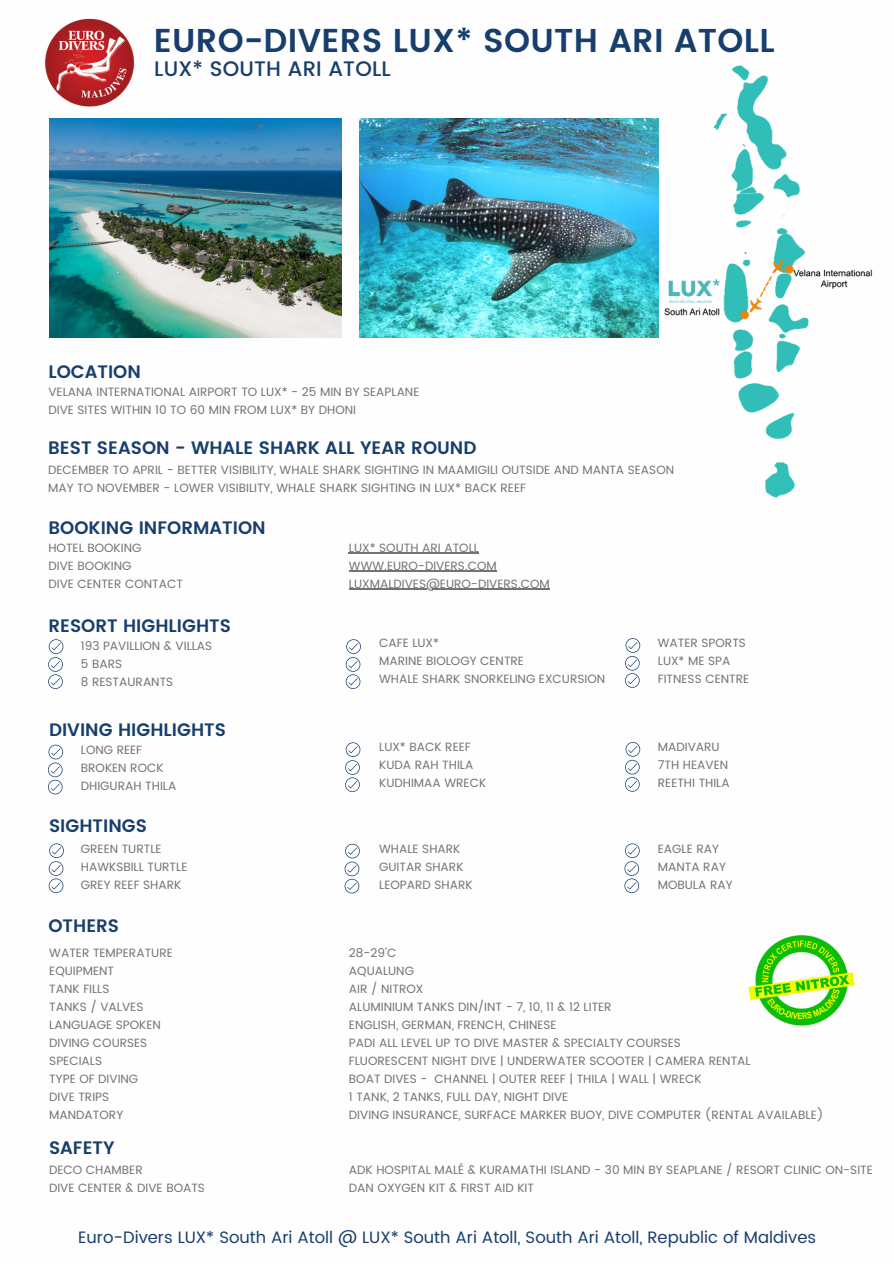
<style>
.page{position:relative;width:894px;height:1264px;background:#fff}
.page>*{position:absolute;margin:0;border:0;box-sizing:border-box;transform-origin:0 0}
.t1{font:600 33px "Poppins";letter-spacing:.01em;color:#173e6c}
.t2{font:500 21px "Poppins";letter-spacing:.01em;color:#173e6c}
.t3{font:600 18px "Poppins";color:#173e6c}
.t4{font:16.5px "Poppins";color:#173e6c}
.t5{font:12px/18px "Poppins";color:#737373}
</style>
<div class="page">
<img style="left:45px;top:19px;width:90px;height:88px">
<svg style="left:48px;top:639px;width:15px;height:50px"></svg>
<svg style="left:345px;top:639px;width:16px;height:50px"></svg>
<svg style="left:625px;top:638px;width:15px;height:49px"></svg>
<svg style="left:48px;top:744px;width:15px;height:50px"></svg>
<svg style="left:345px;top:742px;width:15px;height:50px"></svg>
<svg style="left:625px;top:742px;width:15px;height:49px"></svg>
<svg style="left:49px;top:843px;width:15px;height:50px"></svg>
<svg style="left:344px;top:843px;width:16px;height:50px"></svg>
<svg style="left:624px;top:843px;width:15px;height:50px"></svg>
<img style="left:652px;top:65px;width:221px;height:433px">
<img style="left:49px;top:119px;width:292px;height:218px">
<img style="left:359px;top:119px;width:299px;height:218px">
<hr style="left:349px;top:552px;width:130px;height:1px;background:#737373">
<hr style="left:349px;top:570px;width:147px;height:1px;background:#737373">
<hr style="left:349px;top:588px;width:200px;height:1px;background:#737373">
<img style="left:748px;top:935px;width:107px;height:91px">
<h1 class="t1" style="left:154px;top:22px;width:622px">EURO-DIVERS LUX* SOUTH ARI ATOLL</h1>
<h2 class="t2" style="left:154px;top:57px;width:238px">LUX* SOUTH ARI ATOLL</h2>
<h3 class="t3" style="left:48px;top:361px;width:94px">LOCATION</h3>
<p class="t5" style="left:48px;top:382px;width:372px">VELANA INTERNATIONAL AIRPORT TO LUX* - 25 MIN BY SEAPLANE<br>DIVE SITES WITHIN 10 TO 60 MIN FROM LUX* BY DHONI</p>
<h3 class="t3" style="left:48px;top:437px;width:429px">BEST SEASON - WHALE SHARK ALL YEAR ROUND</h3>
<p class="t5" style="left:48px;top:461px;width:627px">DECEMBER TO APRIL - BETTER VISIBILITY, WHALE SHARK SIGHTING IN MAAMIGILI OUTSIDE AND MANTA SEASON<br>MAY TO NOVEMBER - LOWER VISIBILITY, WHALE SHARK SIGHTING IN LUX* BACK REEF</p>
<h3 class="t3" style="left:48px;top:517px;width:219px">BOOKING INFORMATION</h3>
<p class="t5" style="left:48px;top:538px;width:136px">HOTEL BOOKING<br>DIVE BOOKING<br>DIVE CENTER CONTACT</p>
<p class="t5" style="left:349px;top:538px;width:149px">LUX* SOUTH ARI ATOLL<br>WWW.EURO-DIVERS.COM</p>
<p class="t5" style="left:349px;top:574px;width:202px">LUXMALDIVES@EURO-DIVERS.COM</p>
<h3 class="t3" style="left:48px;top:615px;width:184px">RESORT HIGHLIGHTS</h3>
<p class="t5" style="left:81px;top:636px;width:133px">193 PAVILLION &amp; VILLAS<br>5 BARS<br>8 RESTAURANTS</p>
<p class="t5" style="left:379px;top:634px;width:227px">CAFE LUX*<br>MARINE BIOLOGY CENTRE<br>WHALE SHARK SNORKELING EXCURSION</p>
<p class="t5" style="left:657px;top:634px;width:93px">WATER SPORTS<br>LUX* ME SPA<br>FITNESS CENTRE</p>
<h3 class="t3" style="left:49px;top:719px;width:178px">DIVING HIGHLIGHTS</h3>
<p class="t5" style="left:81px;top:740px;width:97px">LONG REEF<br>BROKEN ROCK<br>DHIGURAH THILA</p>
<p class="t5" style="left:379px;top:738px;width:108px">LUX* BACK REEF<br>KUDA RAH THILA<br>KUDHIMAA WRECK</p>
<p class="t5" style="left:657px;top:737px;width:73px">MADIVARU<br>7TH HEAVEN<br>REETHI THILA</p>
<h3 class="t3" style="left:49px;top:814px;width:99px">SIGHTINGS</h3>
<p class="t5" style="left:81px;top:839px;width:108px">GREEN TURTLE<br>HAWKSBILL TURTLE<br>GREY REEF SHARK</p>
<p class="t5" style="left:379px;top:839px;width:95px">WHALE SHARK<br>GUITAR SHARK<br>LEOPARD SHARK</p>
<p class="t5" style="left:657px;top:839px;width:76px">EAGLE RAY<br>MANTA RAY<br>MOBULA RAY</p>
<h3 class="t3" style="left:48px;top:915px;width:72px">OTHERS</h3>
<p class="t5" style="left:49px;top:944px;width:125px">WATER TEMPERATURE<br>EQUIPMENT<br>TANK FILLS<br>TANKS / VALVES<br>LANGUAGE SPOKEN<br>DIVING COURSES<br>SPECIALS<br>TYPE OF DIVING<br>DIVE TRIPS<br>MANDATORY</p>
<p class="t5" style="left:349px;top:944px;width:476px">28-29'C<br>AQUALUNG<br>AIR / NITROX<br>ALUMINIUM TANKS DIN/INT - 7, 10, 11 &amp; 12 LITER<br>ENGLISH, GERMAN, FRENCH, CHINESE<br>PADI ALL LEVEL UP TO DIVE MASTER &amp; SPECIALTY COURSES<br>FLUORESCENT NIGHT DIVE | UNDERWATER SCOOTER | CAMERA RENTAL<br>BOAT DIVES - CHANNEL | OUTER REEF | THILA | WALL | WRECK<br>1 TANK, 2 TANKS, FULL DAY, NIGHT DIVE<br>DIVING INSURANCE, SURFACE MARKER BUOY, DIVE COMPUTER (RENTAL AVAILABLE)</p>
<h3 class="t3" style="left:49px;top:1137px;width:67px">SAFETY</h3>
<p class="t5" style="left:49px;top:1160px;width:157px">DECO CHAMBER<br>DIVE CENTER &amp; DIVE BOATS</p>
<p class="t5" style="left:349px;top:1160px;width:525px">ADK HOSPITAL MALÉ &amp; KURAMATHI ISLAND - 30 MIN BY SEAPLANE / RESORT CLINIC ON-SITE<br>DAN OXYGEN KIT &amp; FIRST AID KIT</p>
<h3 class="t4" style="left:78px;top:1227px;width:739px">Euro-Divers LUX* South Ari Atoll @ LUX* South Ari Atoll, South Ari Atoll, Republic of Maldives</h3>
</div>
